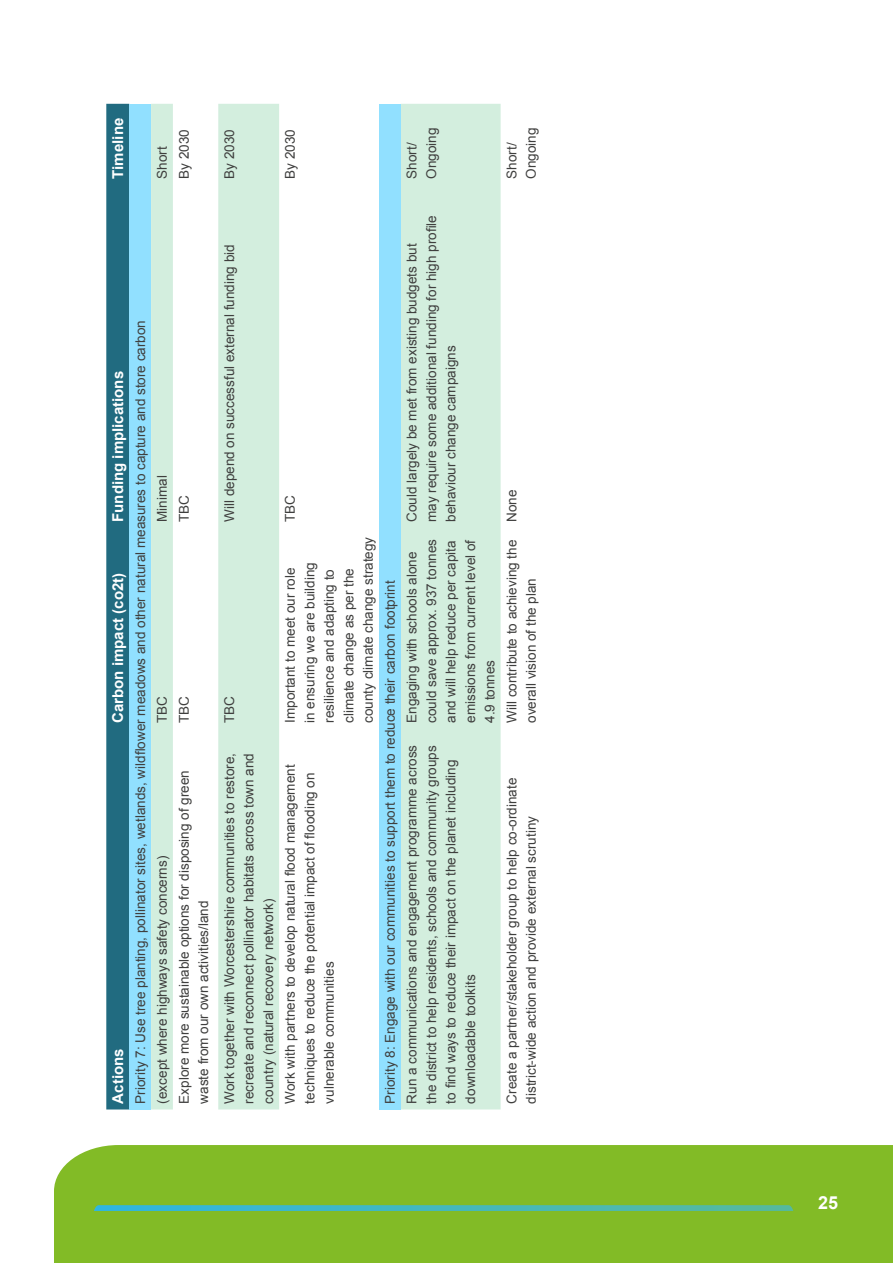
<style>
.page{position:relative;width:893px;height:1263px;background:#fff}
.page>*{position:absolute;margin:0;border:0;box-sizing:border-box;transform-origin:0 0}
.t1{font:700 18px "Arial";color:#fff}
.t2{font:700 15px "Arial";color:#fff}
.t3{font:13.5px/19.5px "Arial";color:#3f3f3e}
</style>
<div class="page">
<div style="left:54px;top:1145px;width:839px;height:118px;background:#82bb26"></div>
<svg style="left:94px;top:1205px;width:699px;height:6px;background:#45b7b8"></svg>
<div style="left:106px;top:104px;width:23px;height:1005px;background:#216b80"></div>
<div style="left:129px;top:104px;width:22px;height:1005px;background:#91e0ff"></div>
<svg style="left:151px;top:104px;width:350px;height:1005px;fill:#d4eede"></svg>
<div style="left:379px;top:104px;width:22px;height:1005px;background:#91e0ff"></div>
<p class="t2" style="left:108px;top:179px;width:62px;rotate:-90deg">Timeline</p>
<p class="t3" style="left:153px;top:179px;width:34px;rotate:-90deg">Short</p>
<p class="t3" style="left:174px;top:179px;width:51px;rotate:-90deg">By 2030</p>
<p class="t2" style="left:108px;top:522px;width:152px;rotate:-90deg">Funding implications</p>
<p class="t2" style="left:108px;top:723px;width:152px;rotate:-90deg">Carbon impact (co2t)</p>
<p class="t2" style="left:108px;top:1103px;width:57px;rotate:-90deg">Actions</p>
<p class="t3" style="left:130px;top:1103px;width:785px;line-height:21.9px;rotate:-90deg">Priority 7: Use tree planting, pollinator sites, wetlands, wildflower meadows and other natural measures to capture and store carbon (except where highways safety concerns)</p>
<p class="t3" style="left:153px;top:522px;width:48px;rotate:-90deg">Minimal</p>
<p class="t3" style="left:153px;top:723px;width:29px;rotate:-90deg">TBC</p>
<p class="t3" style="left:174px;top:522px;width:28px;rotate:-90deg">TBC</p>
<p class="t3" style="left:174px;top:723px;width:29px;rotate:-90deg">TBC</p>
<p class="t3" style="left:174px;top:1103px;width:335px;rotate:-90deg">Explore more sustainable options for disposing of green waste from our own activities/land</p>
<p class="t3" style="left:220px;top:179px;width:51px;rotate:-90deg">By 2030</p>
<p class="t3" style="left:281px;top:179px;width:51px;rotate:-90deg">By 2030</p>
<p class="t3" style="left:402px;top:179px;width:53px;rotate:-90deg">Short/<br>Ongoing</p>
<p class="t3" style="left:502px;top:179px;width:53px;rotate:-90deg">Short/<br>Ongoing</p>
<p class="t3" style="left:220px;top:522px;width:279px;rotate:-90deg">Will depend on successful external funding bid</p>
<p class="t3" style="left:220px;top:723px;width:29px;rotate:-90deg">TBC</p>
<p class="t3" style="left:281px;top:522px;width:28px;rotate:-90deg">TBC</p>
<p class="t3" style="left:281px;top:723px;width:188px;rotate:-90deg">Important to meet our role<br>in ensuring we are building resilience and adapting to climate change as per the county climate change strategy</p>
<p class="t3" style="left:220px;top:1103px;width:352px;text-align:justify;rotate:-90deg">Work together with Worcestershire communities to restore, recreate and reconnect pollinator habitats across town and country (natural recovery network)</p>
<p class="t3" style="left:281px;top:1103px;width:340px;rotate:-90deg">Work with partners to develop natural flood management techniques to reduce the potential impact of flooding on vulnerable communities</p>
<p class="t3" style="left:402px;top:522px;width:308px;rotate:-90deg">Could largely be met from existing budgets but may require some additional funding for high profile behaviour change campaigns</p>
<p class="t3" style="left:402px;top:723px;width:185px;rotate:-90deg">Engaging with schools alone could save approx. 937 tonnes and will help reduce per capita emissions from current level of<br>4.9 tonnes</p>
<p class="t3" style="left:379px;top:1103px;width:524px;line-height:21.9px;rotate:-90deg">Priority 8: Engage with our communities to support them to reduce their carbon footprint<br>Run a communications and engagement programme across</p>
<p class="t3" style="left:422px;top:1103px;width:359px;rotate:-90deg">the district to help residents, schools and community groups to find ways to reduce their impact on the planet including downloadable toolkits</p>
<p class="t3" style="left:502px;top:522px;width:34px;rotate:-90deg">None</p>
<p class="t3" style="left:502px;top:723px;width:185px;rotate:-90deg">Will contribute to achieving the overall vision of the plan</p>
<p class="t3" style="left:502px;top:1103px;width:327px;rotate:-90deg">Create a partner/stakeholder group to help co-ordinate district-wide action and provide external scrutiny</p>
<h1 class="t1" style="left:818px;top:1191px;width:22px">25</h1>
</div>
